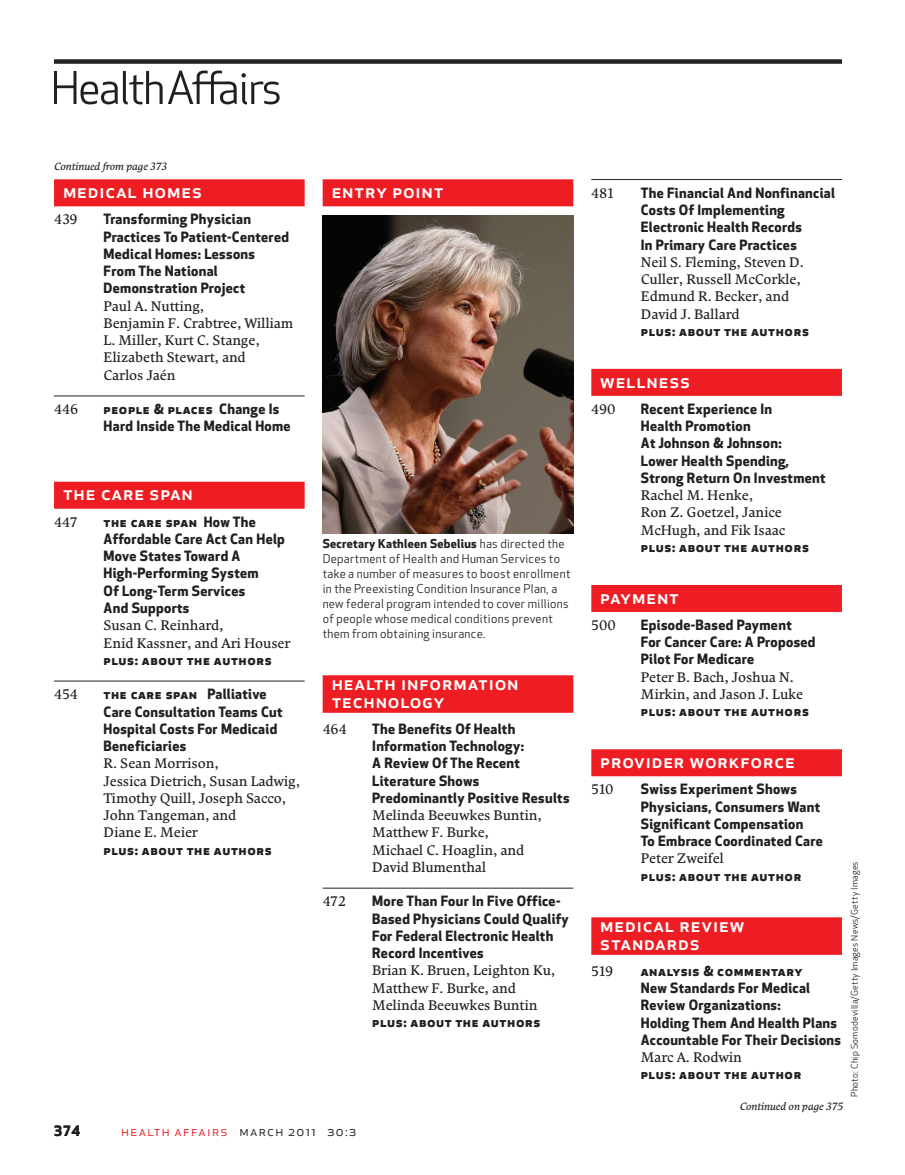
<style>
.page{position:relative;width:905px;height:1175px;background:#fff}
.page>*{position:absolute;margin:0;border:0;box-sizing:border-box;transform-origin:0 0}
.t1{font:500 19.5px/17.2px "Apex New";letter-spacing:.045em;color:#fff}
.t2{font:700 13.8px/17.2px "Apex New";letter-spacing:.025em;color:#231f20}
.t3{font:13.8px/17.2px "Comenia Serif Pro";letter-spacing:-.01em;color:#231f20}
.t4{font:700 13.8px "Apex New";letter-spacing:.045em;color:#231f20}
.t5{font:13.8px "Apex New";letter-spacing:.095em;color:#ee1d23}
.t6{font:12px/15px "Apex New";letter-spacing:.025em;color:#231f20}
.t7{font:italic 10.5px "Comenia Serif Pro";letter-spacing:-.005em;color:#231f20}
.t8{font:9px "Apex New";letter-spacing:.03em;color:#231f20}
.s1{font-size:13.5px}
.s2{font-weight:700}
.s3{color:#231f20}
</style>
<div class="page">
<img style="left:322px;top:215px;width:251px;height:318px">
<div style="left:54px;top:59px;width:788px;height:5px;background:#231f20"></div>
<svg style="left:54px;top:70px;width:225px;height:34px"></svg>
<div style="left:54px;top:179px;width:250px;height:27px;background:#ee1d23"></div>
<hr style="left:54px;top:396px;width:250px;height:1px;background:#231f20">
<div style="left:54px;top:482px;width:250px;height:26px;background:#ee1d23"></div>
<hr style="left:54px;top:681px;width:250px;height:1px;background:#231f20">
<div style="left:322px;top:179px;width:251px;height:27px;background:#ee1d23"></div>
<div style="left:322px;top:675px;width:251px;height:37px;background:#ee1d23"></div>
<hr style="left:322px;top:888px;width:251px;height:1px;background:#231f20">
<hr style="left:591px;top:179px;width:251px;height:1px;background:#231f20">
<div style="left:591px;top:369px;width:251px;height:27px;background:#ee1d23"></div>
<div style="left:591px;top:585px;width:251px;height:27px;background:#ee1d23"></div>
<div style="left:591px;top:749px;width:251px;height:27px;background:#ee1d23"></div>
<div style="left:591px;top:917px;width:251px;height:37px;background:#ee1d23"></div>
<p class="t7" style="left:54px;top:158px;width:115px">Continued from page 373</p>
<h1 class="t1" style="left:63px;top:182px;width:140px">medical homes</h1>
<p class="t3" style="left:54px;top:211px;width:25px">439</p>
<p class="t2" style="left:104px;top:210px;width:187px">Transforming Physician<br>Practices To Patient-Centered<br>Medical Homes: Lessons<br>From The National<br>Demonstration Project</p>
<p class="t3" style="left:104px;top:297px;width:191px">Paul A. Nutting,<br>Benjamin F. Crabtree, William<br>L. Miller, Kurt C. Stange,<br>Elizabeth Stewart, and<br>Carlos Jaén</p>
<p class="t3" style="left:54px;top:400px;width:26px">446</p>
<p class="t2" style="left:103px;top:400px;width:189px">people <span class="s1">&amp;</span> places Change Is<br>Hard Inside The Medical Home</p>
<h1 class="t1" style="left:63px;top:484px;width:131px">the care span</h1>
<p class="t3" style="left:54px;top:513px;width:25px">447</p>
<p class="t2" style="left:104px;top:512px;width:183px">the care span How The<br>Affordable Care Act Can Help<br>Move States Toward A<br>High-Performing System<br>Of Long-Term Services<br>And Supports</p>
<p class="t3" style="left:104px;top:616px;width:188px">Susan C. Reinhard,<br>Enid Kassner, and Ari Houser</p>
<p class="t4" style="left:104px;top:649px;width:170px">plus: about the authors</p>
<p class="t3" style="left:54px;top:685px;width:25px">454</p>
<p class="t2" style="left:104px;top:685px;width:180px">the care span Palliative<br>Care Consultation Teams Cut<br>Hospital Costs For Medicaid<br>Beneficiaries</p>
<p class="t3" style="left:104px;top:754px;width:198px">R. Sean Morrison,<br>Jessica Dietrich, Susan Ladwig,<br>Timothy Quill, Joseph Sacco,<br>John Tangeman, and<br>Diane E. Meier</p>
<p class="t4" style="left:104px;top:839px;width:170px">plus: about the authors</p>
<h1 class="t1" style="left:332px;top:182px;width:113px">entry point</h1>
<p class="t6" style="left:322px;top:536px;width:249px"><span class="s2">Secretary Kathleen Sebelius</span> has directed the Department of Health and Human Services to take a number of measures to boost enrollment in the Preexisting Condition Insurance Plan, a new federal program intended to cover millions of people whose medical conditions prevent them from obtaining insurance.</p>
<h1 class="t1" style="left:332px;top:674px;width:188px">health information technology</h1>
<p class="t3" style="left:322px;top:720px;width:26px">464</p>
<p class="t2" style="left:372px;top:719px;width:199px">The Benefits Of Health<br>Information Technology:<br>A Review Of The Recent<br>Literature Shows<br>Predominantly Positive Results</p>
<p class="t3" style="left:372px;top:806px;width:171px">Melinda Beeuwkes Buntin,<br>Matthew F. Burke,<br>Michael C. Hoaglin, and<br>David Blumenthal</p>
<p class="t3" style="left:322px;top:892px;width:25px">472</p>
<p class="t2" style="left:372px;top:892px;width:198px">More Than Four In Five Office-<br>Based Physicians Could Qualify<br>For Federal Electronic Health<br>Record Incentives</p>
<p class="t3" style="left:372px;top:961px;width:185px">Brian K. Bruen, Leighton Ku,<br>Matthew F. Burke, and<br>Melinda Beeuwkes Buntin</p>
<p class="t4" style="left:372px;top:1012px;width:170px">plus: about the authors</p>
<p class="t2" style="left:54px;top:1121px;width:28px">374</p>
<p class="t5" style="left:121px;top:1122px;width:236px">health affairs <span class="s3">march 2011 30:3</span></p>
<p class="t3" style="left:591px;top:184px;width:24px">481</p>
<p class="t2" style="left:641px;top:183px;width:195px">The Financial And Nonfinancial<br>Costs Of Implementing<br>Electronic Health Records<br>In Primary Care Practices</p>
<p class="t3" style="left:641px;top:253px;width:164px">Neil S. Fleming, Steven D.<br>Culler, Russell McCorkle,<br>Edmund R. Becker, and<br>David J. Ballard</p>
<p class="t4" style="left:641px;top:321px;width:170px">plus: about the authors</p>
<h1 class="t1" style="left:600px;top:371px;width:91px">wellness</h1>
<p class="t3" style="left:591px;top:400px;width:26px">490</p>
<p class="t2" style="left:641px;top:399px;width:186px">Recent Experience In<br>Health Promotion<br>At Johnson &amp; Johnson:<br>Lower Health Spending,<br>Strong Return On Investment</p>
<p class="t3" style="left:641px;top:486px;width:146px">Rachel M. Henke,<br>Ron Z. Goetzel, Janice<br>McHugh, and Fik Isaac</p>
<p class="t4" style="left:641px;top:537px;width:170px">plus: about the authors</p>
<h1 class="t1" style="left:600px;top:587px;width:80px">payment</h1>
<p class="t3" style="left:591px;top:616px;width:26px">500</p>
<p class="t2" style="left:641px;top:615px;width:176px">Episode-Based Payment<br>For Cancer Care: A Proposed<br>Pilot For Medicare</p>
<p class="t3" style="left:641px;top:668px;width:164px">Peter B. Bach, Joshua N.<br>Mirkin, and Jason J. Luke</p>
<p class="t4" style="left:641px;top:701px;width:170px">plus: about the authors</p>
<h1 class="t1" style="left:600px;top:752px;width:196px">provider workforce</h1>
<p class="t3" style="left:591px;top:780px;width:24px">510</p>
<p class="t2" style="left:641px;top:780px;width:183px">Swiss Experiment Shows<br>Physicians, Consumers Want<br>Significant Compensation<br>To Embrace Coordinated Care</p>
<p class="t3" style="left:641px;top:849px;width:84px">Peter Zweifel</p>
<p class="t4" style="left:641px;top:865px;width:162px">plus: about the author</p>
<h1 class="t1" style="left:600px;top:916px;width:145px">medical review standards</h1>
<p class="t3" style="left:591px;top:962px;width:23px">519</p>
<p class="t2" style="left:640px;top:961px;width:202px">analysis <span class="s1">&amp;</span> commentary<br>New Standards For Medical<br>Review Organizations:<br>Holding Them And Health Plans<br>Accountable For Their Decisions</p>
<p class="t3" style="left:640px;top:1048px;width:103px">Marc A. Rodwin</p>
<p class="t4" style="left:640px;top:1064px;width:162px">plus: about the author</p>
<p class="t8" style="left:848px;top:1096px;width:237px;rotate:-90deg">Photo: Chip Somodevilla/Getty Images News/Getty Images</p>
<p class="t7" style="left:739px;top:1099px;width:105px">Continued on page 375</p>
</div>
